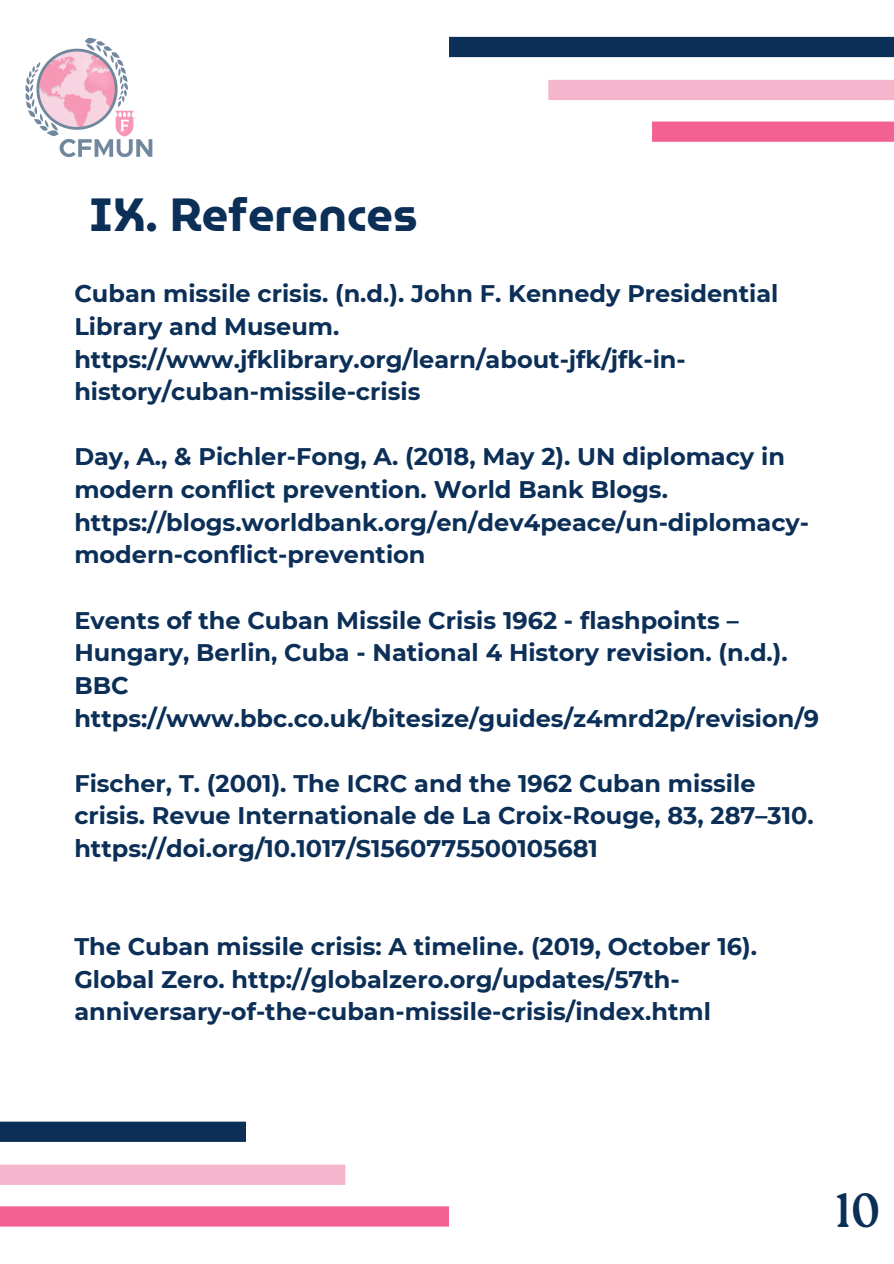
<style>
.page{position:relative;width:894px;height:1264px;background:#fff}
.page>*{position:absolute;margin:0;border:0;box-sizing:border-box;transform-origin:0 0}
.t1{font:47.85px "Roca One";color:#0b2f57}
.t2{font:700 46.5px "Museo Moderno";color:#0b2f57}
.t3{font:700 24px/32.7px "Montserrat";color:#0b2f57}
</style>
<div class="page">
<img style="left:25px;top:37px;width:128px;height:121px">
<div style="left:449px;top:37px;width:444px;height:20px;background:#0b2f57"></div>
<div style="left:548px;top:80px;width:345px;height:20px;background:#f4b5cd"></div>
<div style="left:651px;top:121px;width:242px;height:21px;background:#f26191"></div>
<div style="left:0;top:1121px;width:246px;height:20px;background:#0b2f57"></div>
<div style="left:0;top:1164px;width:345px;height:20px;background:#f4b5cd"></div>
<div style="left:0;top:1206px;width:449px;height:20px;background:#f26191"></div>
<p class="t2" style="left:89px;top:178px;width:330px">IX. References</p>
<p class="t3" style="left:74px;top:277px;width:705px">Cuban missile crisis. (n.d.). John F. Kennedy Presidential Library and Museum. https://www.jfklibrary.org/learn/about-jfk/jfk-in&shy;history/cuban-missile-crisis</p>
<p class="t3" style="left:74px;top:440px;width:736px">Day, A., &amp; Pichler-Fong, A. (2018, May 2). UN diplomacy in modern conflict prevention. World Bank Blogs. https://blogs.worldbank.org/en/dev4peace/un-diplomacy&shy;modern-conflict-prevention</p>
<h1 class="t3" style="left:74px;top:603px;width:746px">Events of the Cuban Missile Crisis 1962 - flashpoints – Hungary, Berlin, Cuba - National 4 History revision. (n.d.).<br>BBC https://www.bbc.co.uk/bitesize/guides/z4mrd2p/revision/9</h1>
<p class="t3" style="left:74px;top:767px;width:740px">Fischer, T. (2001). The ICRC and the 1962 Cuban missile crisis. Revue Internationale de La Croix-Rouge, 83, 287–310. https://doi.org/10.1017/S1560775500105681</p>
<p class="t3" style="left:74px;top:930px;width:684px">The Cuban missile crisis: A timeline. (2019, October 16).<br>Global Zero. http://globalzero.org/updates/57th&shy;anniversary-of-the-cuban-missile-crisis/index.html</p>
<p class="t1" style="left:834px;top:1182px;width:48px">10</p>
</div>
